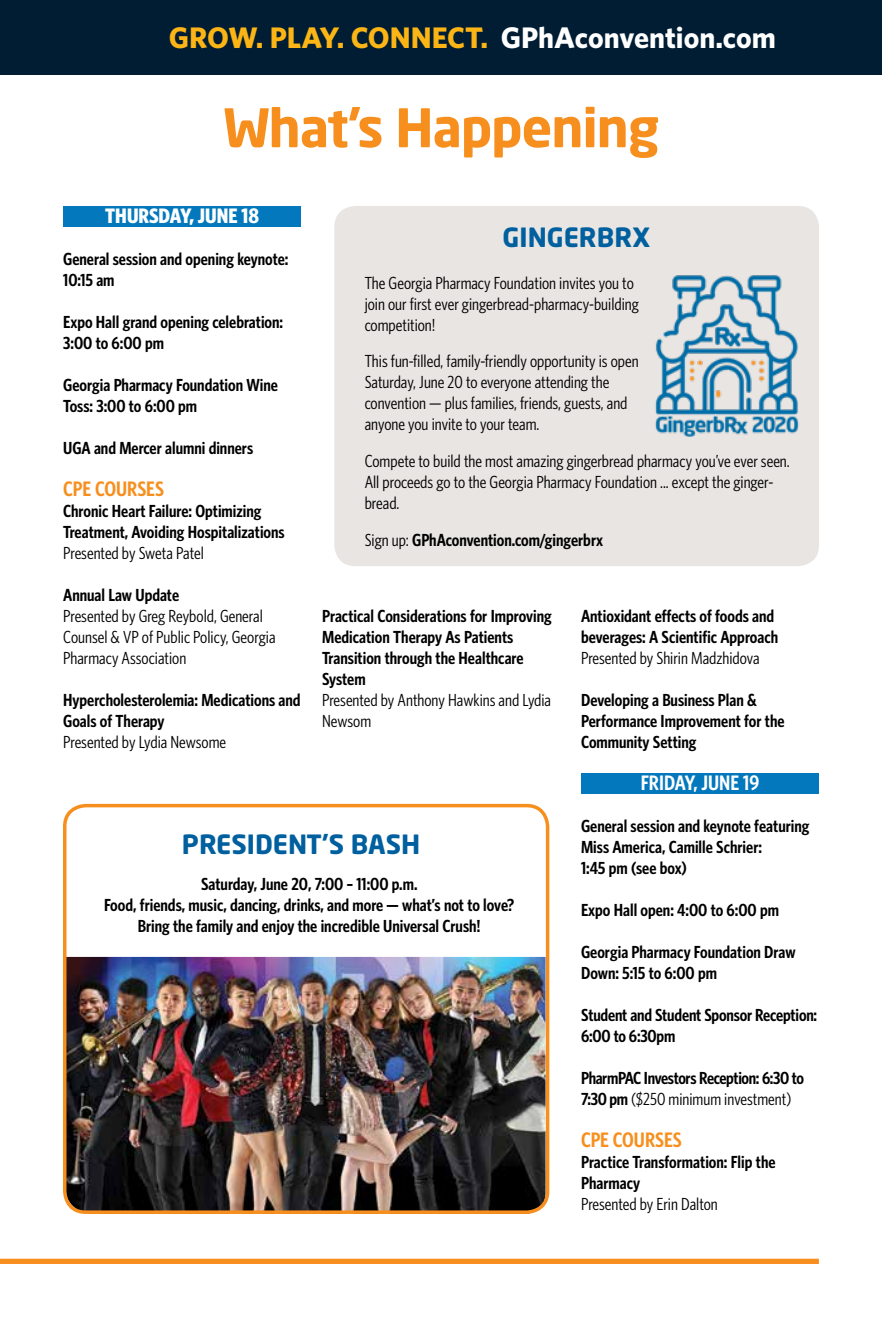
<style>
.page{position:relative;width:882px;height:1323px;background:#fff}
.page>*{position:absolute;margin:0;border:0;box-sizing:border-box;transform-origin:0 0}
.t1{font:700 52.5px "Neo Sans Std";letter-spacing:-.02em;color:#f78f1e}
.t2{font:700 29.75px "Whitney";color:#fcb515}
.t3{font:700 26.25px "Neo Sans Std";color:#005f9e}
.t4{font:600 21px "Whitney Condensed";color:#f78f1e}
.t5{font:700 21px "Whitney Condensed";color:#fff}
.t6{font:600 21px "Whitney Condensed";color:#fff}
.t7{font:600 17.5px/21px "Whitney Condensed";color:#000}
.t8{font:17.5px/21px "Whitney Condensed";color:#000}
.t9{font:600 17.5px/21px "Whitney Condensed";letter-spacing:-.02em;color:#000}
.s1{color:#fff}
.s2{font-weight:400}
</style>
<div class="page">
<div style="left:0;top:0;width:882px;height:74px;background:#001d34"></div>
<div style="left:0;top:1259px;width:819px;height:5px;background:#f78f1e"></div>
<div style="left:63px;top:206px;width:238px;height:21px;background:#0378bd"></div>
<div style="left:581px;top:773px;width:238px;height:21px;background:#0378bd"></div>
<img style="left:68px;top:957px;width:477px;height:252px">
<div style="left:63px;top:804px;width:486px;height:410px;border:4px solid #f78f1e;border-radius:21px"></div>
<div style="left:334px;top:206px;width:485px;height:360px;background:#e8e5e2;border-radius:21px"></div>
<img style="left:655px;top:275px;width:144px;height:161px">
<h2 class="t2" style="left:169px;top:17px;width:608px">GROW. PLAY. CONNECT. <span class="s1">GPhAconvention.com</span></h2>
<h1 class="t1" style="left:223px;top:94px;width:438px">What’s Happening</h1>
<p class="t5" style="left:105px;top:202px;width:155px">THURSDAY, JUNE 18</p>
<p class="t7" style="left:63px;top:247px;width:227px">General session and opening keynote:<br>10:15 am</p>
<p class="t7" style="left:63px;top:310px;width:222px">Expo Hall grand opening celebration:<br>3:00 to 6:00 pm</p>
<p class="t7" style="left:63px;top:373px;width:216px">Georgia Pharmacy Foundation Wine<br>Toss: 3:00 to 6:00 pm</p>
<p class="t7" style="left:63px;top:436px;width:192px">UGA and Mercer alumni dinners</p>
<p class="t4" style="left:63px;top:475px;width:102px">CPE COURSES</p>
<p class="t7" style="left:63px;top:499px;width:223px">Chronic Heart Failure: Optimizing<br>Treatment, Avoiding Hospitalizations</p>
<p class="t8" style="left:63px;top:542px;width:142px">Presented by Sweta Patel</p>
<p class="t7" style="left:63px;top:583px;width:117px">Annual Law Update</p>
<p class="t8" style="left:63px;top:605px;width:214px">Presented by Greg Reybold, General<br>Counsel &amp; VP of Public Policy, Georgia<br>Pharmacy Association</p>
<p class="t7" style="left:63px;top:688px;width:239px">Hypercholesterolemia: Medications and<br>Goals of Therapy</p>
<p class="t8" style="left:63px;top:731px;width:165px">Presented by Lydia Newsome</p>
<h3 class="t3" style="left:503px;top:220px;width:150px">GINGERBRX</h3>
<p class="t8" style="left:365px;top:272px;width:276px">The Georgia Pharmacy Foundation invites you to join our first ever gingerbread-pharmacy-building competition!</p>
<p class="t8" style="left:365px;top:350px;width:276px">This fun-filled, family-friendly opportunity is open Saturday, June 20 to everyone attending the convention — plus families, friends, guests, and anyone you invite to your team.</p>
<p class="t8" style="left:365px;top:450px;width:427px">Compete to build the most amazing gingerbread pharmacy you’ve ever seen.<br>All proceeds go to the Georgia Pharmacy Foundation ... except the ginger&shy;bread.</p>
<p class="t7" style="left:365px;top:529px;width:240px"><span class="s2">Sign up:</span> GPhAconvention.com/gingerbrx</p>
<p class="t7" style="left:581px;top:605px;width:199px">Antioxidant effects of foods and beverages: A Scientific Approach</p>
<p class="t8" style="left:581px;top:647px;width:180px">Presented by Shirin Madzhidova</p>
<p class="t7" style="left:581px;top:689px;width:205px">Developing a Business Plan &amp;<br>Performance Improvement for the<br>Community Setting</p>
<p class="t6" style="left:641px;top:770px;width:120px">FRIDAY, JUNE 19</p>
<p class="t7" style="left:581px;top:815px;width:230px">General session and keynote featuring<br>Miss America, Camille Schrier:<br>1:45 pm (see box)</p>
<p class="t7" style="left:581px;top:899px;width:199px">Expo Hall open: 4:00 to 6:00 pm</p>
<p class="t7" style="left:581px;top:941px;width:216px">Georgia Pharmacy Foundation Draw<br>Down: 5:15 to 6:00 pm</p>
<p class="t7" style="left:581px;top:1004px;width:238px">Student and Student Sponsor Reception:<br>6:00 to 6:30pm</p>
<p class="t9" style="left:581px;top:1067px;width:225px">PharmPAC Investors Reception: 6:30 to<br>7:30 pm <span class="s2">($250 minimum investment)</span></p>
<p class="t4" style="left:581px;top:1127px;width:102px">CPE COURSES</p>
<p class="t7" style="left:581px;top:1151px;width:196px">Practice Transformation: Flip the<br>Pharmacy</p>
<p class="t8" style="left:581px;top:1193px;width:138px">Presented by Erin Dalton</p>
<p class="t7" style="left:322px;top:605px;width:231px">Practical Considerations for Improving<br>Medication Therapy As Patients<br>Transition through the Healthcare<br>System</p>
<p class="t8" style="left:322px;top:689px;width:230px">Presented by Anthony Hawkins and Lydia<br>Newsom</p>
<h3 class="t3" style="left:182px;top:828px;width:240px">PRESIDENT’S BASH</h3>
<p class="t7" style="left:104px;top:873px;width:412px;text-align:center">Saturday, June 20, 7:00 – 11:00 p.m.<br>Food, friends, music, dancing, drinks, and more — what’s not to love?<br>Bring the family and enjoy the incredible Universal Crush!</p>
</div>
